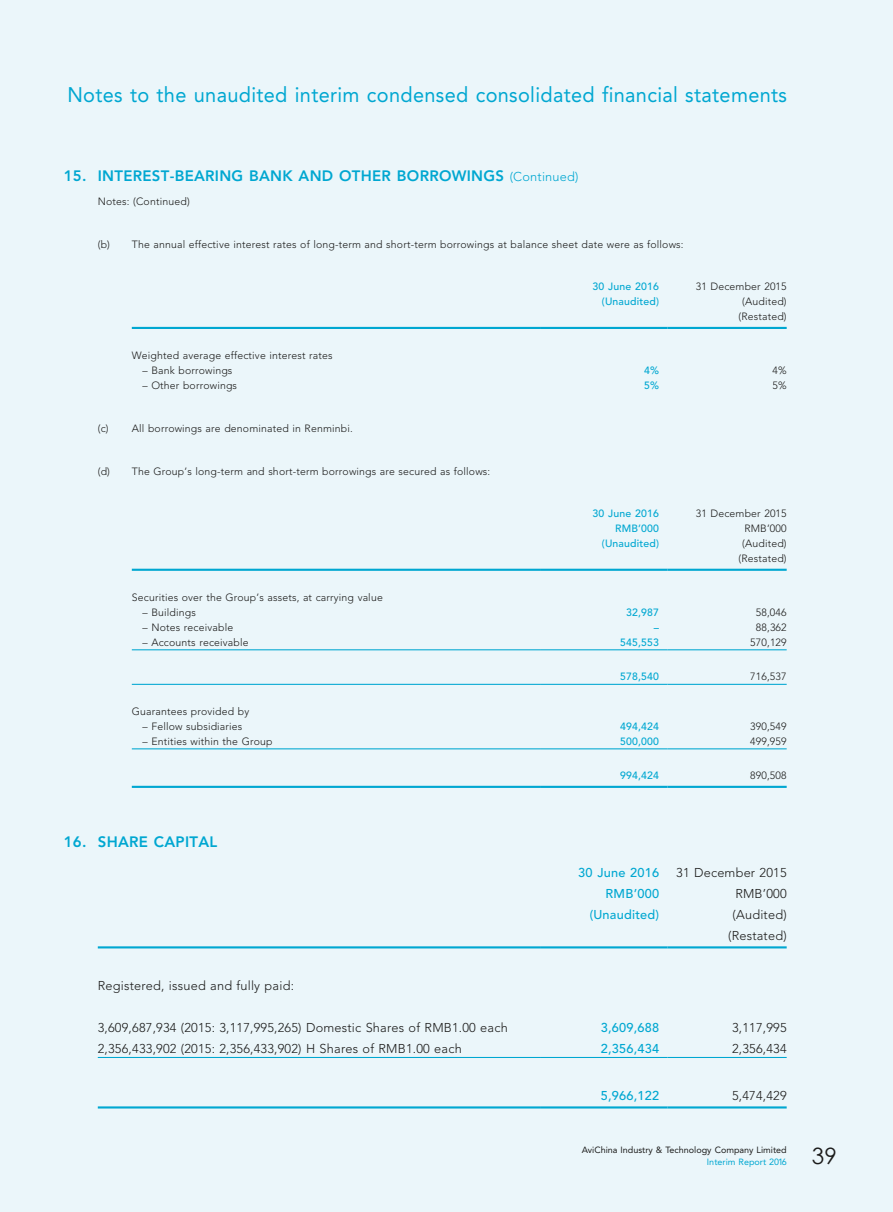
<style>
.page{position:relative;width:893px;height:1212px;background:#ebf6fa}
.page>*{position:absolute;margin:0;border:0;box-sizing:border-box;transform-origin:0 0}
.t1{font:22.5px "Century Gothic";color:#1c1c1b}
.t2{font:21px "Avenir LT Std";letter-spacing:.015em;color:#00a7d1;scale:.95 1}
.t3{font:800 15px "Avenir LT Std";letter-spacing:.02em;color:#00a7d1}
.t4{font:300 12.75px/21px "Avenir LT Std";letter-spacing:.015em;color:#1c1c1b;text-align:center}
.t5{font:500 12.75px "Avenir LT Std";letter-spacing:.015em;color:#00a7d1}
.t6{font:300 10.5px/15px "Avenir LT Std";letter-spacing:.015em;color:#1c1c1b;text-align:center}
.t7{font:500 10.5px "Avenir LT Std";letter-spacing:.015em;color:#00a7d1}
.t8{font:9px "Avenir LT Std";color:#1c1c1b}
.t9{font:9px "Avenir LT Std";color:#00a7d1}
.s1{font-weight:300;font-size:12.75px}
</style>
<div class="page">
<hr style="left:132px;top:327px;width:408px;height:2px;background:#00a7d1">
<hr style="left:540px;top:327px;width:128px;height:2px;background:#00a7d1">
<hr style="left:668px;top:327px;width:119px;height:2px;background:#00a7d1">
<hr style="left:132px;top:569px;width:408px;height:2px;background:#00a7d1">
<hr style="left:540px;top:569px;width:128px;height:2px;background:#00a7d1">
<hr style="left:668px;top:569px;width:119px;height:2px;background:#00a7d1">
<hr style="left:132px;top:649px;width:408px;height:1px;background:#00a7d1">
<hr style="left:540px;top:649px;width:128px;height:1px;background:#00a7d1">
<hr style="left:668px;top:649px;width:119px;height:1px;background:#00a7d1">
<hr style="left:132px;top:684px;width:408px;height:1px;background:#00a7d1">
<hr style="left:540px;top:684px;width:128px;height:1px;background:#00a7d1">
<hr style="left:668px;top:684px;width:119px;height:1px;background:#00a7d1">
<hr style="left:132px;top:748px;width:408px;height:1px;background:#00a7d1">
<hr style="left:540px;top:748px;width:128px;height:1px;background:#00a7d1">
<hr style="left:668px;top:748px;width:119px;height:1px;background:#00a7d1">
<hr style="left:132px;top:786px;width:408px;height:2px;background:#00a7d1">
<hr style="left:540px;top:786px;width:128px;height:2px;background:#00a7d1">
<hr style="left:668px;top:786px;width:119px;height:2px;background:#00a7d1">
<hr style="left:98px;top:946px;width:442px;height:2px;background:#00a7d1">
<hr style="left:540px;top:946px;width:128px;height:2px;background:#00a7d1">
<hr style="left:668px;top:946px;width:119px;height:2px;background:#00a7d1">
<hr style="left:98px;top:1057px;width:442px;height:1px;background:#00a7d1">
<hr style="left:540px;top:1057px;width:128px;height:1px;background:#00a7d1">
<hr style="left:668px;top:1057px;width:119px;height:1px;background:#00a7d1">
<hr style="left:98px;top:1106px;width:442px;height:2px;background:#00a7d1">
<hr style="left:540px;top:1106px;width:128px;height:2px;background:#00a7d1">
<hr style="left:668px;top:1106px;width:119px;height:2px;background:#00a7d1">
<h2 class="t2" style="left:67px;top:83px;width:759px">Notes to the unaudited interim condensed consolidated financial statements</h2>
<h3 class="t3" style="left:64px;top:167px;width:516px">15. INTEREST-BEARING BANK AND OTHER BORROWINGS <span class="s1">(Continued)</span></h3>
<p class="t6" style="left:98px;top:194px;width:93px">Notes: (Continued)</p>
<p class="t6" style="left:98px;top:237px;width:587px">(b) The annual effective interest rates of long-term and short-term borrowings at balance sheet date were as follows:</p>
<p class="t7" style="left:593px;top:281px;width:68px">30 June 2016</p>
<p class="t6" style="left:696px;top:279px;width:93px">31 December 2015</p>
<p class="t7" style="left:602px;top:296px;width:59px">(Unaudited)</p>
<p class="t6" style="left:738px;top:294px;width:50px">(Audited) (Restated)</p>
<p class="t6" style="left:132px;top:348px;width:202px">Weighted average effective interest rates</p>
<p class="t6" style="left:142px;top:363px;width:91px">– Bank borrowings</p>
<p class="t7" style="left:644px;top:364px;width:16px">4%</p>
<p class="t6" style="left:772px;top:363px;width:16px">4%</p>
<p class="t6" style="left:142px;top:378px;width:96px">– Other borrowings</p>
<p class="t7" style="left:644px;top:379px;width:16px">5%</p>
<p class="t6" style="left:772px;top:378px;width:16px">5%</p>
<p class="t6" style="left:98px;top:421px;width:257px">(c) All borrowings are denominated in Renminbi.</p>
<p class="t6" style="left:98px;top:463px;width:394px">(d) The Group’s long-term and short-term borrowings are secured as follows:</p>
<p class="t7" style="left:593px;top:508px;width:68px">30 June 2016</p>
<p class="t6" style="left:696px;top:506px;width:93px">31 December 2015</p>
<p class="t7" style="left:615px;top:523px;width:46px">RMB’000</p>
<p class="t6" style="left:744px;top:521px;width:44px">RMB’000</p>
<p class="t7" style="left:602px;top:538px;width:59px">(Unaudited)</p>
<p class="t6" style="left:738px;top:536px;width:50px">(Audited) (Restated)</p>
<p class="t6" style="left:132px;top:590px;width:253px">Securities over the Group’s assets, at carrying value</p>
<p class="t6" style="left:142px;top:605px;width:55px">– Buildings</p>
<p class="t7" style="left:626px;top:606px;width:35px">32,987</p>
<p class="t6" style="left:756px;top:605px;width:32px">58,046</p>
<p class="t6" style="left:142px;top:620px;width:92px">– Notes receivable</p>
<p class="t7" style="left:654px;top:621px;width:7px">–</p>
<p class="t6" style="left:756px;top:620px;width:32px">88,362</p>
<p class="t6" style="left:142px;top:635px;width:108px">– Accounts receivable</p>
<p class="t7" style="left:620px;top:636px;width:41px">545,553</p>
<p class="t6" style="left:750px;top:635px;width:38px">570,129</p>
<p class="t7" style="left:620px;top:671px;width:41px">578,540</p>
<p class="t6" style="left:750px;top:669px;width:38px">716,537</p>
<p class="t6" style="left:132px;top:704px;width:119px">Guarantees provided by</p>
<p class="t6" style="left:142px;top:719px;width:101px">– Fellow subsidiaries</p>
<p class="t7" style="left:620px;top:720px;width:41px">494,424</p>
<p class="t6" style="left:750px;top:719px;width:38px">390,549</p>
<p class="t6" style="left:142px;top:734px;width:132px">– Entities within the Group</p>
<p class="t7" style="left:620px;top:735px;width:41px">500,000</p>
<p class="t6" style="left:750px;top:734px;width:38px">499,959</p>
<p class="t7" style="left:620px;top:770px;width:41px">994,424</p>
<p class="t6" style="left:750px;top:768px;width:38px">890,508</p>
<h3 class="t3" style="left:64px;top:833px;width:155px">16. SHARE CAPITAL</h3>
<p class="t5" style="left:578px;top:865px;width:82px">30 June 2016</p>
<p class="t4" style="left:676px;top:862px;width:112px">31 December 2015</p>
<p class="t5" style="left:606px;top:886px;width:55px">RMB’000</p>
<p class="t4" style="left:735px;top:883px;width:53px">RMB’000</p>
<p class="t5" style="left:590px;top:907px;width:71px">(Unaudited)</p>
<p class="t4" style="left:728px;top:904px;width:60px">(Audited) (Restated)</p>
<p class="t4" style="left:98px;top:975px;width:198px">Registered, issued and fully paid:</p>
<p class="t4" style="left:98px;top:1017px;width:412px">3,609,687,934 (2015: 3,117,995,265) Domestic Shares of RMB1.00 each</p>
<p class="t5" style="left:601px;top:1021px;width:60px">3,609,688</p>
<p class="t4" style="left:732px;top:1017px;width:56px">3,117,995</p>
<p class="t4" style="left:98px;top:1038px;width:365px">2,356,433,902 (2015: 2,356,433,902) H Shares of RMB1.00 each</p>
<p class="t5" style="left:601px;top:1042px;width:60px">2,356,434</p>
<p class="t4" style="left:732px;top:1038px;width:56px">2,356,434</p>
<p class="t5" style="left:601px;top:1088px;width:60px">5,966,122</p>
<p class="t4" style="left:732px;top:1085px;width:56px">5,474,429</p>
<p class="t8" style="left:582px;top:1144px;width:206px">AviChina Industry &amp; Technology Company Limited</p>
<p class="t9" style="left:707px;top:1156px;width:81px">Interim Report 2016</p>
<h1 class="t1" style="left:812px;top:1140px;width:26px">39</h1>
</div>
